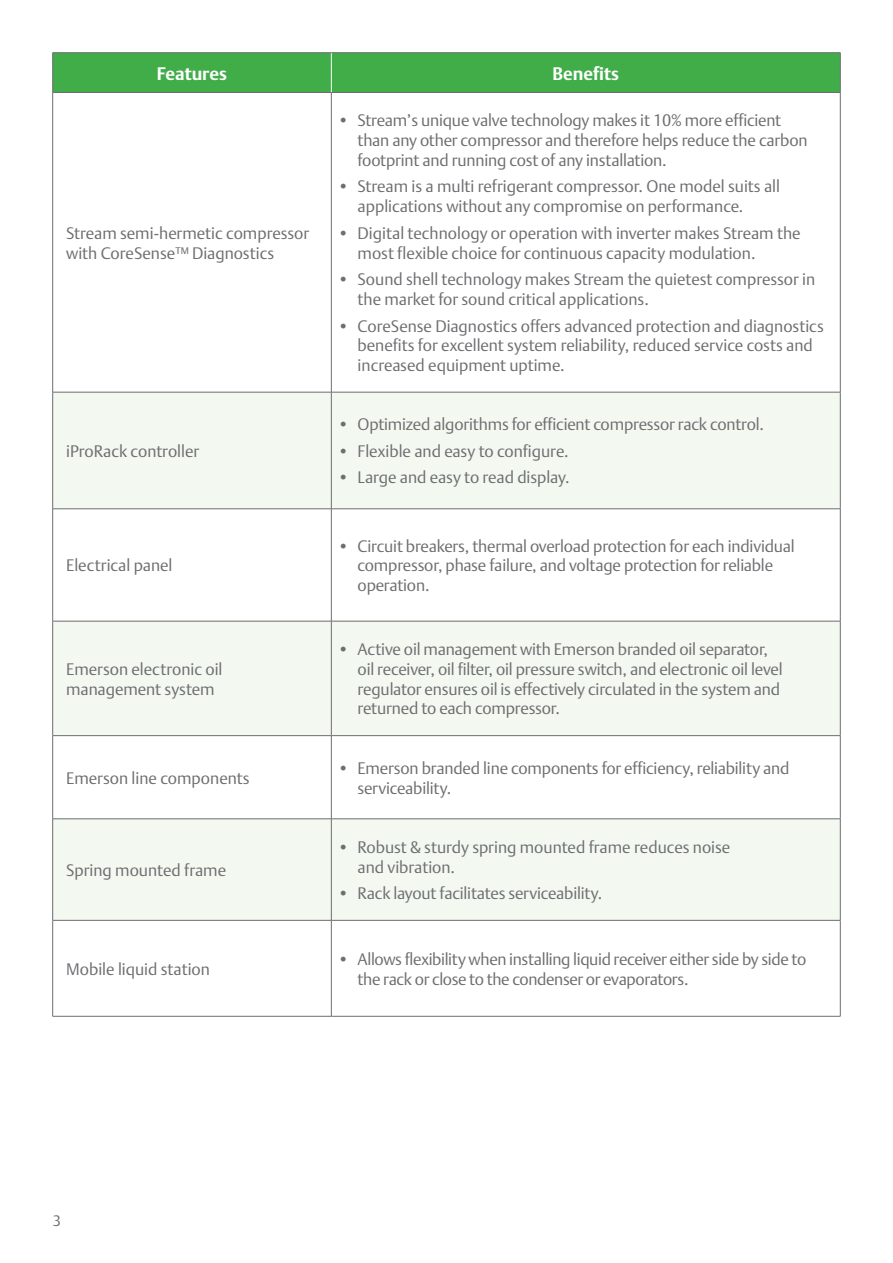
<style>
.page{position:relative;width:893px;height:1263px;background:#fff}
.page>*{position:absolute;margin:0;border:0;box-sizing:border-box;transform-origin:0 0}
.t1{font:700 18px "DTL Argo T";color:#fff}
.t2{font:300 16.5px/19.8px "DTL Argo T";letter-spacing:-.01em;color:#6d6e71}
.t3{font:300 15px "DTL Argo T";color:#737070}
</style>
<div class="page">
<div style="left:53px;top:53px;width:787px;height:39px;background:#41ad49"></div>
<svg style="left:53px;top:393px;width:787px;height:527px;fill:#f3f8f1"></svg>
<hr style="left:331px;top:53px;width:1px;height:39px;background:#fff">
<hr style="left:331px;top:93px;width:1px;height:299px;background:#6d6e71">
<hr style="left:331px;top:392px;width:1px;height:117px;background:#6d6e71">
<hr style="left:331px;top:509px;width:1px;height:112px;background:#6d6e71">
<hr style="left:331px;top:621px;width:1px;height:114px;background:#6d6e71">
<hr style="left:331px;top:736px;width:1px;height:83px;background:#6d6e71">
<hr style="left:331px;top:819px;width:1px;height:101px;background:#6d6e71">
<hr style="left:331px;top:920px;width:1px;height:96px;background:#6d6e71">
<hr style="left:52px;top:93px;width:1px;height:299px;background:#6d6e71">
<hr style="left:840px;top:93px;width:1px;height:299px;background:#6d6e71">
<hr style="left:52px;top:392px;width:279px;height:1px;background:#6d6e71">
<hr style="left:52px;top:392px;width:1px;height:117px;background:#6d6e71">
<hr style="left:331px;top:392px;width:509px;height:1px;background:#6d6e71">
<hr style="left:840px;top:392px;width:1px;height:117px;background:#6d6e71">
<hr style="left:52px;top:508px;width:279px;height:1px;background:#6d6e71">
<hr style="left:52px;top:509px;width:1px;height:112px;background:#6d6e71">
<hr style="left:331px;top:508px;width:509px;height:1px;background:#6d6e71">
<hr style="left:840px;top:509px;width:1px;height:112px;background:#6d6e71">
<hr style="left:52px;top:621px;width:279px;height:1px;background:#6d6e71">
<hr style="left:52px;top:621px;width:1px;height:114px;background:#6d6e71">
<hr style="left:331px;top:621px;width:509px;height:1px;background:#6d6e71">
<hr style="left:840px;top:621px;width:1px;height:114px;background:#6d6e71">
<hr style="left:52px;top:735px;width:279px;height:1px;background:#6d6e71">
<hr style="left:52px;top:736px;width:1px;height:83px;background:#6d6e71">
<hr style="left:331px;top:735px;width:509px;height:1px;background:#6d6e71">
<hr style="left:840px;top:736px;width:1px;height:83px;background:#6d6e71">
<hr style="left:52px;top:818px;width:279px;height:1px;background:#6d6e71">
<hr style="left:52px;top:819px;width:1px;height:101px;background:#6d6e71">
<hr style="left:331px;top:818px;width:509px;height:1px;background:#6d6e71">
<hr style="left:840px;top:819px;width:1px;height:101px;background:#6d6e71">
<hr style="left:52px;top:920px;width:279px;height:1px;background:#6d6e71">
<hr style="left:52px;top:920px;width:1px;height:96px;background:#6d6e71">
<hr style="left:331px;top:920px;width:509px;height:1px;background:#6d6e71">
<hr style="left:840px;top:920px;width:1px;height:96px;background:#6d6e71">
<hr style="left:52px;top:1016px;width:279px;height:1px;background:#6d6e71">
<hr style="left:331px;top:1016px;width:509px;height:1px;background:#6d6e71">
<hr style="left:52px;top:52px;width:279px;height:1px;background:#6d6e71">
<hr style="left:52px;top:53px;width:1px;height:39px;background:#6d6e71">
<hr style="left:331px;top:52px;width:509px;height:1px;background:#6d6e71">
<hr style="left:840px;top:53px;width:1px;height:39px;background:#6d6e71">
<hr style="left:52px;top:92px;width:279px;height:1px;background:#6d6e71">
<hr style="left:331px;top:92px;width:509px;height:1px;background:#6d6e71">
<p class="t1" style="left:157px;top:62px;width:72px">Features</p>
<p class="t1" style="left:552px;top:62px;width:68px">Benefits</p>
<p class="t2" style="left:66px;top:223px;width:245px">Stream semi-hermetic compressor with CoreSense™ Diagnostics</p>
<p class="t2" style="left:66px;top:441px;width:134px">iProRack controller</p>
<p class="t2" style="left:66px;top:555px;width:108px">Electrical panel</p>
<p class="t2" style="left:66px;top:659px;width:158px">Emerson electronic oil management system</p>
<p class="t2" style="left:358px;top:110px;width:452px;text-indent:-20px">• Stream’s unique valve technology makes it 10% more efficient than any other compressor and therefore helps reduce the carbon footprint and running cost of any installation.</p>
<p class="t2" style="left:358px;top:177px;width:424px;text-indent:-20px">• Stream is a multi refrigerant compressor. One model suits all applications without any compromise on performance.</p>
<p class="t2" style="left:358px;top:223px;width:445px;text-indent:-20px">• Digital technology or operation with inverter makes Stream the most flexible choice for continuous capacity modulation.</p>
<p class="t2" style="left:358px;top:269px;width:459px;text-indent:-20px">• Sound shell technology makes Stream the quietest compressor in the market for sound critical applications.</p>
<p class="t2" style="left:358px;top:316px;width:468px;text-indent:-20px">• CoreSense Diagnostics offers advanced protection and diagnostics benefits for excellent system reliability, reduced service costs and increased equipment uptime.</p>
<p class="t2" style="left:337px;top:414px;width:428px">• Optimized algorithms for efficient compressor rack control.</p>
<p class="t2" style="left:337px;top:441px;width:233px">• Flexible and easy to configure.</p>
<p class="t2" style="left:337px;top:467px;width:234px">• Large and easy to read display.</p>
<p class="t2" style="left:358px;top:536px;width:439px;text-indent:-20px">• Circuit breakers, thermal overload protection for each individual compressor, phase failure, and voltage protection for reliable operation.</p>
<p class="t2" style="left:358px;top:639px;width:426px;text-indent:-20px">• Active oil management with Emerson branded oil separator, oil receiver, oil filter, oil pressure switch, and electronic oil level regulator ensures oil is effectively circulated in the system and returned to each compressor.</p>
<p class="t2" style="left:66px;top:768px;width:185px">Emerson line components</p>
<p class="t2" style="left:358px;top:758px;width:433px;text-indent:-20px">• Emerson branded line components for efficiency, reliability and serviceability.</p>
<p class="t2" style="left:66px;top:860px;width:162px">Spring mounted frame</p>
<p class="t2" style="left:358px;top:837px;width:374px;text-indent:-20px">• Robust &amp; sturdy spring mounted frame reduces noise and vibration.</p>
<p class="t2" style="left:337px;top:883px;width:266px">• Rack layout facilitates serviceability.</p>
<p class="t2" style="left:66px;top:959px;width:145px">Mobile liquid station</p>
<p class="t2" style="left:358px;top:949px;width:450px;text-indent:-20px">• Allows flexibility when installing liquid receiver either side by side to the rack or close to the condenser or evaporators.</p>
<p class="t3" style="left:53px;top:1212px;width:10px">3</p>
</div>
